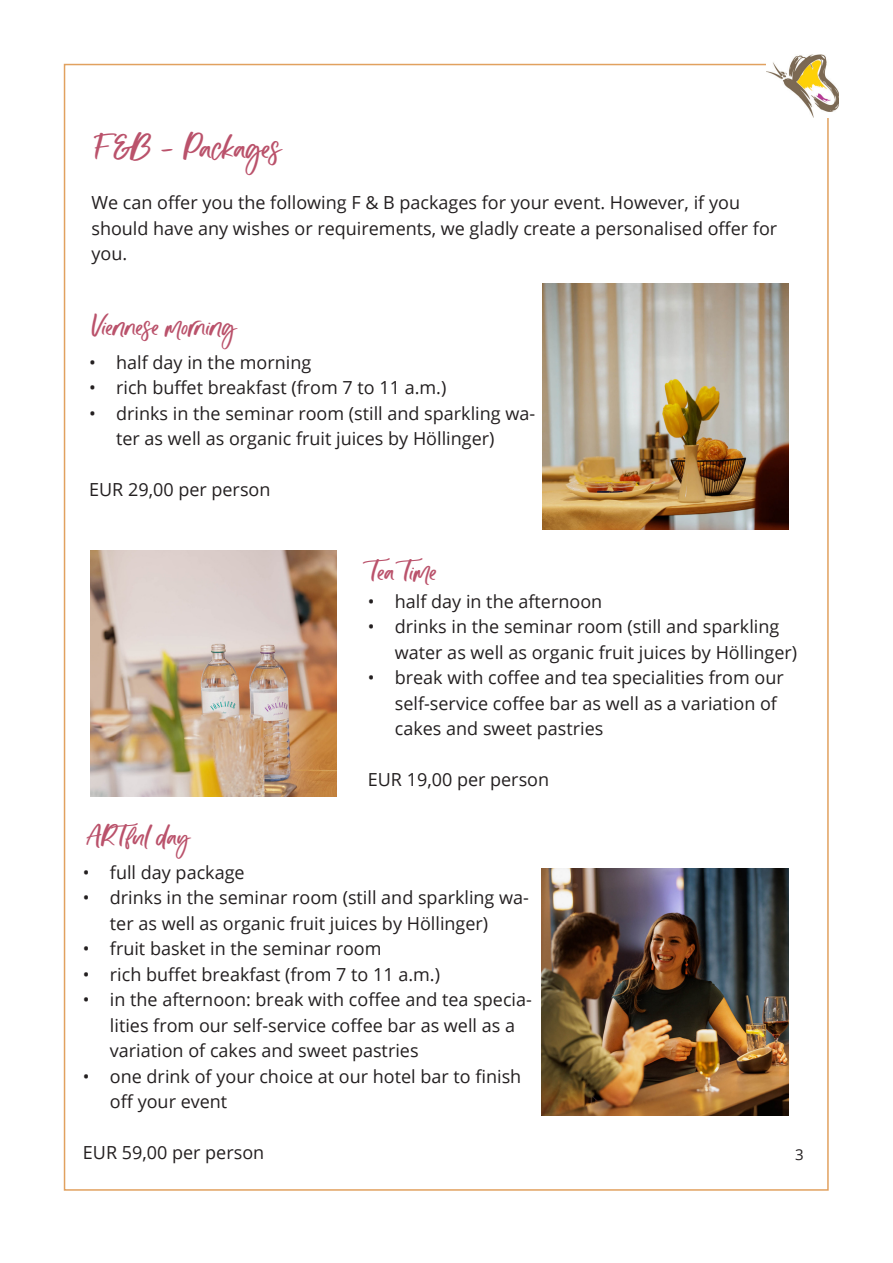
<style>
.page{position:relative;width:893px;height:1263px;background:#fff}
.page>*{position:absolute;margin:0;border:0;box-sizing:border-box;transform-origin:0 0}
.t1{font:22.5px "Awesomespill";color:#ba526b}
.t2{font:18px/25.5px "Open Sans";color:#231f20}
.t3{font:15px "Open Sans";color:#231f20}
</style>
<div class="page">
<img style="left:767px;top:54px;width:72px;height:64px">
<img style="left:90px;top:550px;width:247px;height:247px">
<img style="left:542px;top:284px;width:247px;height:246px">
<img style="left:541px;top:869px;width:247px;height:246px">
<p class="t2" style="left:91px;top:190px;width:687px">We can offer you the following F &amp; B packages for your event. However, if you should have any wishes or requirements, we gladly create a personalised offer for you.</p>
<p class="t1" style="left:112px;top:314px;width:40px">■■▲</p>
<p class="t1" style="left:181px;top:314px;width:42px">□■■</p>
<p class="t2" style="left:89px;top:349px;width:224px">• half day in the morning</p>
<p class="t2" style="left:89px;top:374px;width:359px">• rich buffet breakfast (from 7 to 11 a.m.)</p>
<p class="t2" style="left:116px;top:400px;width:421px;text-indent:-27px">• drinks in the seminar room (still and sparkling wa&shy;ter as well as organic fruit juices by Höllinger)</p>
<p class="t2" style="left:89px;top:476px;width:183px">EUR 29,00 per person</p>
<p class="t2" style="left:368px;top:588px;width:236px">• half day in the afternoon</p>
<p class="t2" style="left:395px;top:613px;width:404px;text-indent:-27px">• drinks in the seminar room (still and sparkling water as well as organic fruit juices by Höllinger)</p>
<p class="t2" style="left:395px;top:664px;width:390px;text-indent:-27px">• break with coffee and tea specialities from our self-service coffee bar as well as a variation of cakes and sweet pastries</p>
<p class="t2" style="left:368px;top:766px;width:183px">EUR 19,00 per person</p>
<p class="t2" style="left:83px;top:859px;width:163px">• full day package</p>
<p class="t2" style="left:110px;top:884px;width:421px;text-indent:-27px">• drinks in the seminar room (still and sparkling wa&shy;ter as well as organic fruit juices by Höllinger)</p>
<p class="t2" style="left:83px;top:935px;width:300px">• fruit basket in the seminar room</p>
<p class="t2" style="left:83px;top:961px;width:359px">• rich buffet breakfast (from 7 to 11 a.m.)</p>
<p class="t2" style="left:110px;top:986px;width:423px;text-indent:-27px">• in the afternoon: break with coffee and tea specia&shy;lities from our self-service coffee bar as well as a variation of cakes and sweet pastries</p>
<p class="t2" style="left:110px;top:1063px;width:413px;text-indent:-27px">• one drink of your choice at our hotel bar to finish off your event</p>
<p class="t2" style="left:83px;top:1139px;width:183px">EUR 59,00 per person</p>
<p class="t3" style="left:795px;top:1144px;width:10px">3</p>
</div>
